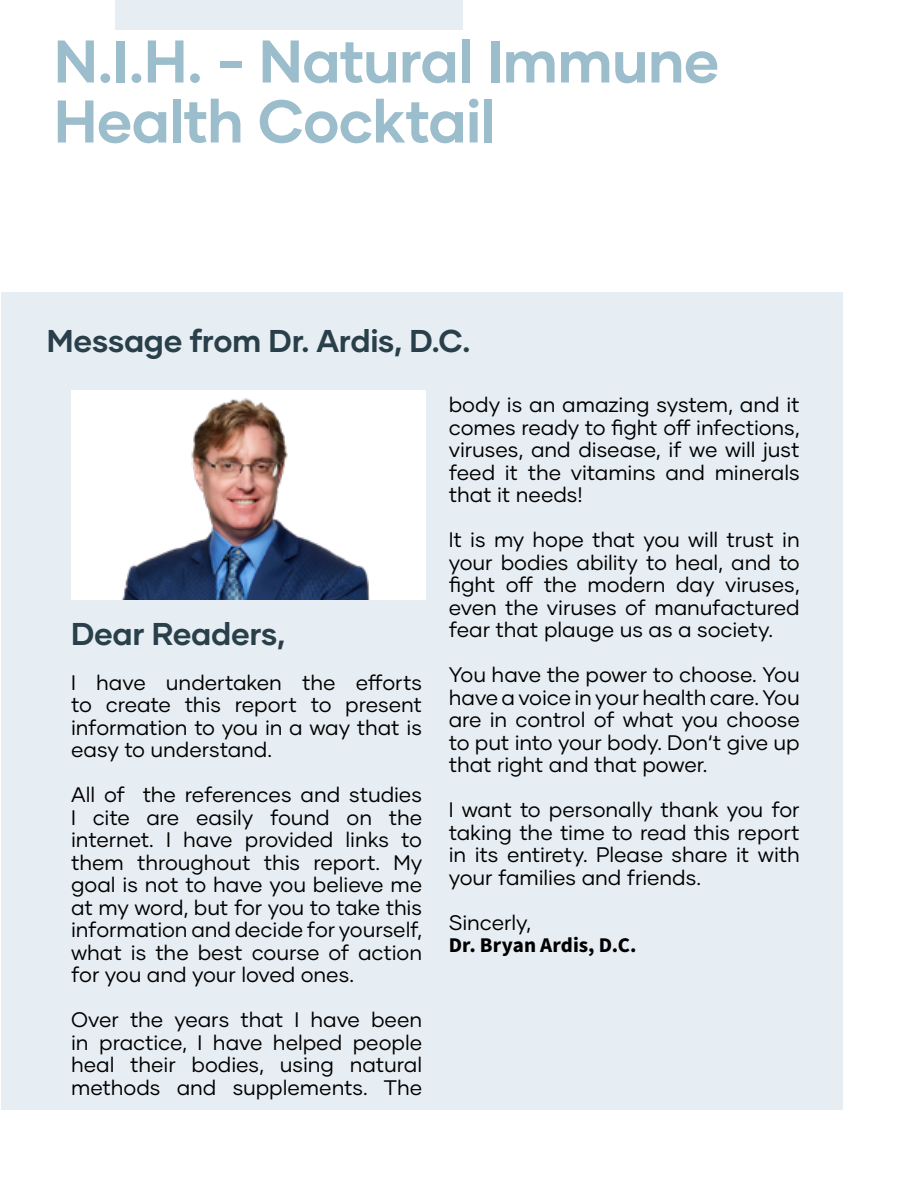
<style>
.page{position:relative;width:918px;height:1188px;background:#fff}
.page>*{position:absolute;margin:0;border:0;box-sizing:border-box;transform-origin:0 0}
.t1{font:700 60px/60px "Gilmer";letter-spacing:-.02em;color:#9cbdcb}
.t2{font:700 31.5px "Gilmer";letter-spacing:-.015em;color:#293f49}
.t3{font:21px/22.5px "Gilmer";letter-spacing:-.005em;color:#000;text-align:justify}
.t4{font:700 21px "Source Sans Pro";color:#000}
</style>
<div class="page">
<div style="left:115px;top:0;width:348px;height:30px;background:#e7eef3"></div>
<div style="left:2px;top:292px;width:841px;height:818px;background:#e7eef3"></div>
<img style="left:71px;top:390px;width:354px;height:210px">
<h1 class="t1" style="left:54px;top:31px;width:667px">N.I.H. - Natural Immune<br>Health Cocktail</h1>
<h2 class="t2" style="left:47px;top:322px;width:425px">Message from Dr. Ardis, D.C.</h2>
<h2 class="t2" style="left:71px;top:614px;width:216px">Dear Readers,</h2>
<p class="t3" style="left:71px;top:671px;width:352px">I have undertaken the efforts to create this report to present information to you in a way that is easy to understand.</p>
<p class="t3" style="left:71px;top:784px;width:353px">All of the references and studies I cite are easily found on the internet. I have provided links to them throughout this report. My goal is not to have you believe me at my word, but for you to take this information and decide for yourself, what is the best course of action for you and your loved ones.</p>
<p class="t3" style="left:71px;top:1009px;width:353px">Over the years that I have been in practice, I have helped people heal their bodies, using natural methods and supplements. The</p>
<p class="t3" style="left:449px;top:394px;width:353px">body is an amazing system, and it comes ready to fight off infections, viruses, and disease, if we will just feed it the vitamins and minerals that it needs!</p>
<p class="t3" style="left:449px;top:529px;width:353px">It is my hope that you will trust in your bodies ability to heal, and to fight off the modern day viruses, even the viruses of manufactured fear that plauge us as a society.</p>
<p class="t3" style="left:449px;top:664px;width:353px">You have the power to choose. You have a voice in your health care. You are in control of what you choose to put into your body. Don‘t give up that right and that power.</p>
<p class="t3" style="left:449px;top:799px;width:353px">I want to personally thank you for taking the time to read this report in its entirety. Please share it with your families and friends.</p>
<p class="t3" style="left:449px;top:911px;width:84px">Sincerly,</p>
<p class="t4" style="left:449px;top:931px;width:189px">Dr. Bryan Ardis, D.C.</p>
</div>
